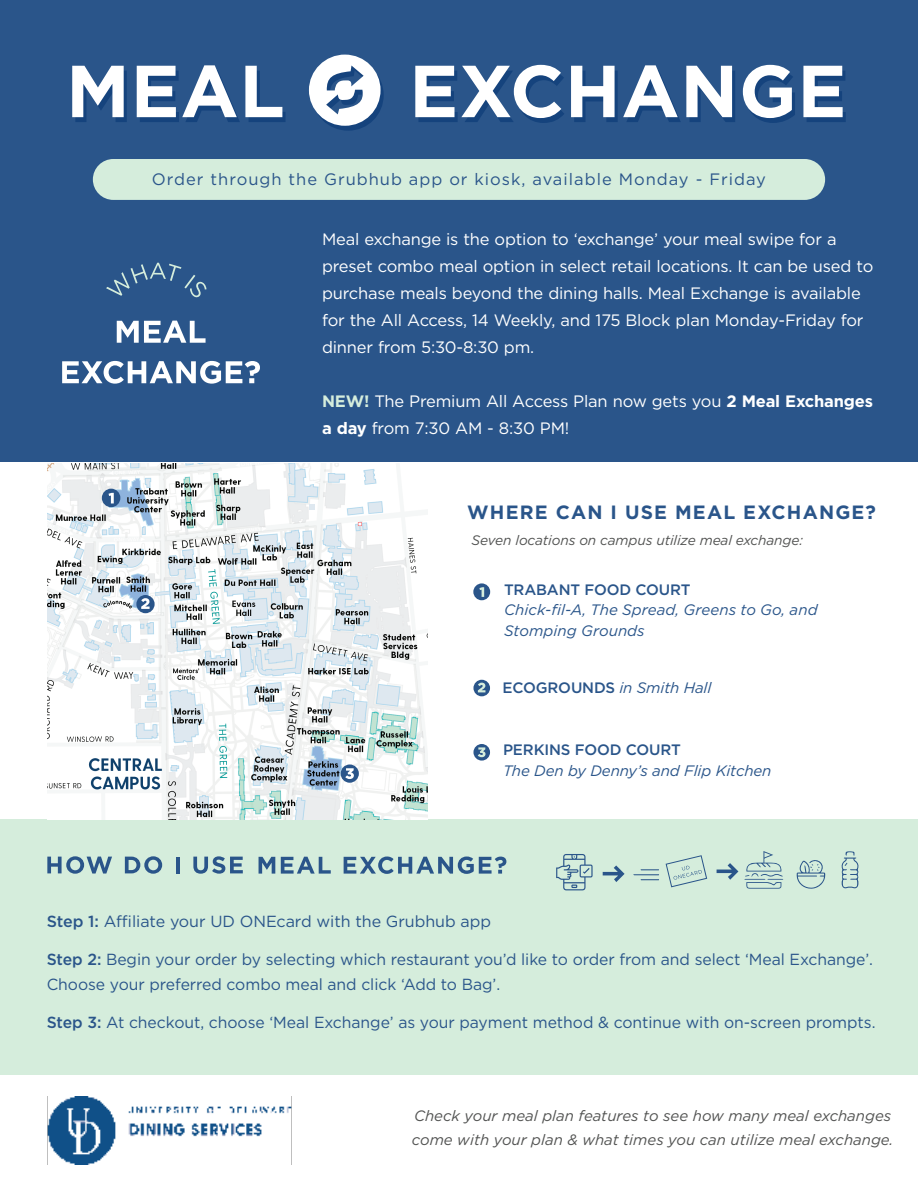
<style>
.page{position:relative;width:918px;height:1188px;background:#fff}
.page>*{position:absolute;margin:0;border:0;box-sizing:border-box;transform-origin:0 0}
.t1{font:700 19.2px "Gotham HTF";letter-spacing:.06em;color:#2a558a}
.t2{font:16.5px/27px "Gotham HTF";letter-spacing:-.01em;color:#fff}
.t3{font:16.5px "Gotham HTF";letter-spacing:.06em;color:#2a558a}
.t4{font:16.05px/24.8px "Gotham HTF";letter-spacing:-.005em;color:#2a558a}
.t5{font:italic 15.15px/20.5px "Gotham HTF";color:#2a558a}
.t6{font:500 15.15px "Gotham HTF";letter-spacing:-.01em;color:#2a558a}
.t7{font:italic 15px/24px "Gotham HTF";color:#525352}
.t8{font:italic 13.65px "Gotham HTF";letter-spacing:-.01em;color:#525352}
.s1{font-weight:700;color:#d5eddc}
.s2{font-weight:700}
.s3{font-weight:500;font-style:normal}
.s4{font-weight:500}
</style>
<div class="page">
<div style="left:0;top:820px;width:918px;height:255px;background:#d5eddc"></div>
<div style="left:0;top:0;width:918px;height:461px;background:#2a558a"></div>
<svg style="left:106px;top:263px;width:100px;height:35px"></svg>
<svg style="left:117px;top:321px;width:89px;height:22px"></svg>
<svg style="left:62px;top:361px;width:198px;height:23px"></svg>
<div style="left:93px;top:159px;width:732px;height:41px;background:#d5eddc;border-radius:20px"></div>
<img style="left:47px;top:464px;width:380px;height:356px">
<div style="left:102px;top:489px;width:18px;height:18px;background:#2a558a;border-radius:50%"></div>
<svg style="left:109px;top:493px;width:5px;height:10px"></svg>
<div style="left:136px;top:595px;width:19px;height:18px;background:#2a558a;border-radius:50%"></div>
<svg style="left:141px;top:598px;width:9px;height:11px"></svg>
<div style="left:341px;top:764px;width:18px;height:19px;background:#2a558a;border-radius:50%"></div>
<svg style="left:345px;top:768px;width:9px;height:11px"></svg>
<div style="left:473px;top:583px;width:17px;height:17px;background:#2a558a;border-radius:50%"></div>
<svg style="left:479px;top:587px;width:5px;height:10px"></svg>
<svg style="left:473px;top:680px;width:17px;height:16px"></svg>
<svg style="left:478px;top:683px;width:7px;height:9px"></svg>
<svg style="left:473px;top:744px;width:17px;height:17px"></svg>
<svg style="left:478px;top:747px;width:8px;height:10px"></svg>
<svg style="left:309px;top:505px;width:6px;height:5px"></svg>
<svg style="left:72px;top:66px;width:55px;height:56px"></svg>
<svg style="left:137px;top:65px;width:149px;height:57px"></svg>
<svg style="left:415px;top:65px;width:149px;height:58px"></svg>
<svg style="left:571px;top:65px;width:164px;height:57px"></svg>
<svg style="left:743px;top:65px;width:52px;height:58px"></svg>
<svg style="left:803px;top:66px;width:43px;height:56px"></svg>
<svg style="left:309px;top:54px;width:75px;height:77px"></svg>
<svg style="left:717px;top:863px;width:21px;height:17px"></svg>
<svg style="left:633px;top:869px;width:26px;height:11px"></svg>
<svg style="left:744px;top:851px;width:39px;height:38px"></svg>
<svg style="left:797px;top:860px;width:29px;height:29px"></svg>
<svg style="left:841px;top:851px;width:18px;height:38px"></svg>
<svg style="left:603px;top:865px;width:22px;height:17px"></svg>
<svg style="left:666px;top:855px;width:41px;height:32px"></svg>
<svg style="left:556px;top:854px;width:37px;height:36px"></svg>
<svg style="left:47px;top:856px;width:65px;height:18px"></svg>
<svg style="left:125px;top:856px;width:37px;height:18px"></svg>
<hr style="left:176px;top:857px;width:3px;height:16px;background:#2a558a">
<svg style="left:193px;top:856px;width:50px;height:18px"></svg>
<svg style="left:259px;top:857px;width:16px;height:17px"></svg>
<svg style="left:281px;top:857px;width:50px;height:17px"></svg>
<svg style="left:344px;top:857px;width:162px;height:17px"></svg>
<img style="left:47px;top:1096px;width:245px;height:69px">
<p class="t3" style="left:152px;top:170px;width:616px">Order through the Grubhub app or kiosk, available Monday - Friday</p>
<p class="t2" style="left:322px;top:226px;width:553px">Meal exchange is the option to ‘exchange’ your meal swipe for a preset combo meal option in select retail locations. It can be used to purchase meals beyond the dining halls. Meal Exchange is available for the All Access, 14 Weekly, and 175 Block plan Monday-Friday for dinner from 5:30-8:30 pm.</p>
<p class="t2" style="left:322px;top:388px;width:553px"><span class="s1">NEW!</span> The Premium All Access Plan now gets you <span class="s2">2 Meal Exchanges a day</span> from 7:30 AM - 8:30 PM!</p>
<p class="t1" style="left:467px;top:501px;width:410px">WHERE CAN I USE MEAL EXCHANGE?</p>
<p class="t8" style="left:472px;top:532px;width:333px">Seven locations on campus utilize meal exchange:</p>
<p class="t6" style="left:504px;top:581px;width:188px">TRABANT FOOD COURT</p>
<p class="t5" style="left:504px;top:600px;width:315px">Chick-fil-A, The Spread, Greens to Go, and<br>Stomping Grounds</p>
<p class="t5" style="left:503px;top:678px;width:210px"><span class="s3">ECOGROUNDS</span> in Smith Hall</p>
<p class="t6" style="left:503px;top:741px;width:179px">PERKINS FOOD COURT</p>
<p class="t5" style="left:503px;top:760px;width:270px">The Den by Denny’s and Flip Kitchen</p>
<p class="t4" style="left:47px;top:909px;width:446px"><span class="s4">Step 1:</span> Affiliate your UD ONEcard with the Grubhub app</p>
<p class="t4" style="left:47px;top:947px;width:828px"><span class="s4">Step 2:</span> Begin your order by selecting which restaurant you’d like to order from and select ‘Meal Exchange’.<br>Choose your preferred combo meal and click ‘Add to Bag’.</p>
<p class="t4" style="left:47px;top:1010px;width:830px"><span class="s4">Step 3:</span> At checkout, choose ‘Meal Exchange’ as your payment method &amp; continue with on-screen prompts.</p>
<p class="t7" style="left:412px;top:1104px;width:483px">Check your meal plan features to see how many meal exchanges come with your plan &amp; what times you can utilize meal exchange.</p>
</div>
